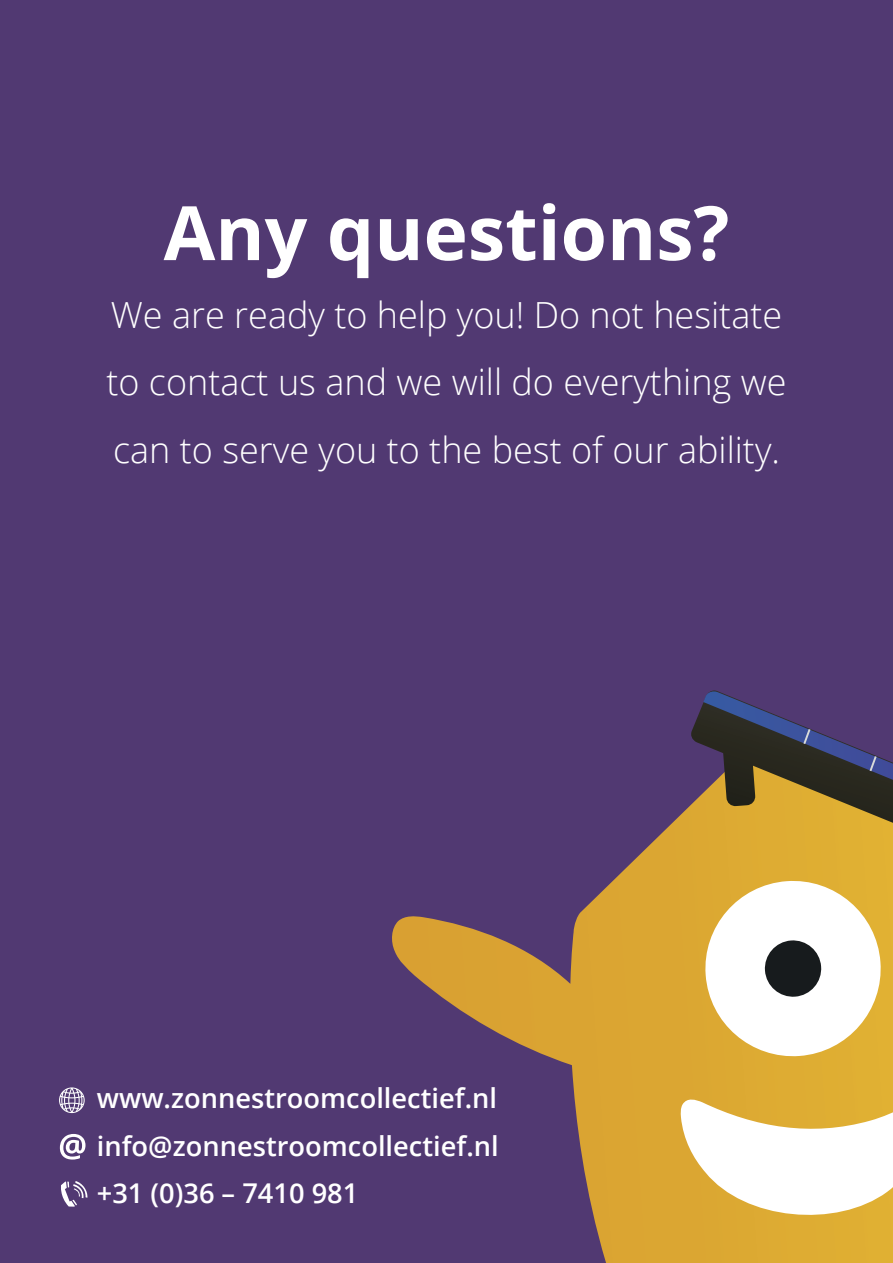
<style>
.page{position:relative;width:893px;height:1263px;background:#513972}
.page>*{position:absolute;margin:0;border:0;box-sizing:border-box;transform-origin:0 0}
.t1{font:700 75px "Open Sans";color:#fff}
.t2{font:300 36px/67.5px "Open Sans";color:#fff}
.t3{font:600 27.3px/47.1px "Open Sans";color:#fff;text-align:justify}
</style>
<div class="page">
<svg style="left:392px;top:806px;width:501px;height:457px"></svg>
<svg style="left:680px;top:1097px;width:213px;height:132px;background:#f1dcac"></svg>
<svg style="left:702px;top:878px;width:182px;height:181px;background:#e4d7b7"></svg>
<svg style="left:690px;top:690px;width:203px;height:133px"></svg>
<svg style="left:61px;top:1181px;width:27px;height:25px"></svg>
<svg style="left:59px;top:1087px;width:26px;height:26px"></svg>
<svg style="left:60px;top:1134px;width:26px;height:25px"></svg>
<h1 class="t1" style="left:164px;top:180px;width:567px">Any questions?</h1>
<p class="t2" style="left:106px;top:280px;width:682px">We are ready to help you! Do not hesitate to contact us and we will do everything we can to serve you to the best of our ability.</p>
<p class="t3" style="left:97px;top:1074px;width:403px">www.zonnestroomcollectief.nl info@zonnestroomcollectief.nl +31 (0)36 – 7410 981</p>
</div>
